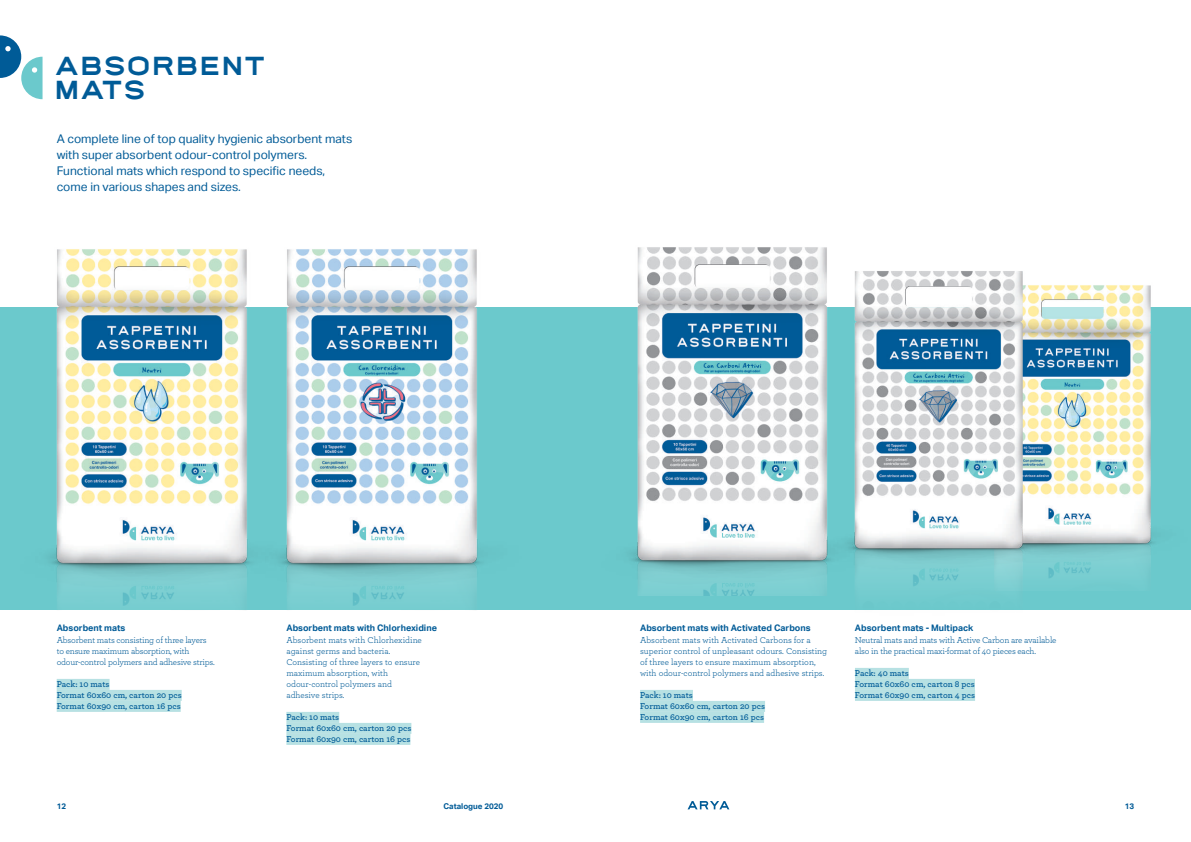
<style>
.page{position:relative;width:1191px;height:842px;background:#fff}
.page>*{position:absolute;margin:0;border:0;box-sizing:border-box;transform-origin:0 0}
.t1{font:24.3px/24.3px "Arya Type";color:#005b97}
.t2{font:12px/16px "Aktiv Grotesk";color:#005b97}
.t3{font:9px/11px "Archer";letter-spacing:-.01em;color:#005b97}
.t4{font:600 9px/11px "Archer";color:#005b97}
.t5{font:700 9px "Aktiv Grotesk";color:#005b97}
.t6{font:700 8px "Aktiv Grotesk";color:#005b97}
</style>
<div class="page">
<svg style="left:687px;top:801px;width:42px;height:8px"></svg>
<svg style="left:0;top:35px;width:43px;height:64px"></svg>
<div style="left:0;top:308px;width:1191px;height:302px;background:#6bc9cc"></div>
<div style="left:57px;top:679px;width:53px;height:11px;background:#b7e1e3"></div>
<div style="left:57px;top:690px;width:125px;height:11px;background:#b7e1e3"></div>
<div style="left:57px;top:701px;width:124px;height:11px;background:#b7e1e3"></div>
<div style="left:640px;top:690px;width:53px;height:11px;background:#b7e1e3"></div>
<div style="left:640px;top:701px;width:125px;height:11px;background:#b7e1e3"></div>
<div style="left:640px;top:712px;width:124px;height:11px;background:#b7e1e3"></div>
<div style="left:286px;top:712px;width:53px;height:11px;background:#b7e1e3"></div>
<div style="left:286px;top:723px;width:125px;height:11px;background:#b7e1e3"></div>
<div style="left:286px;top:734px;width:124px;height:11px;background:#b7e1e3"></div>
<div style="left:855px;top:668px;width:54px;height:11px;background:#b7e1e3"></div>
<div style="left:855px;top:679px;width:120px;height:11px;background:#b7e1e3"></div>
<div style="left:855px;top:690px;width:120px;height:11px;background:#b7e1e3"></div>
<img style="left:6px;top:249px;width:230px;height:361px">
<img style="left:236px;top:249px;width:300px;height:361px">
<img style="left:586px;top:247px;width:241px;height:349px">
<img style="left:1074px;top:285px;width:117px;height:295px">
<img style="left:802px;top:248px;width:272px;height:348px">
<h1 class="t1" style="left:54px;top:52px;width:213px">ABSORBENT<br>MATS</h1>
<h2 class="t2" style="left:57px;top:130px;width:297px">A complete line of top quality hygienic absorbent mats with super absorbent odour-control polymers.<br>Functional mats which respond to specific needs, come in various shapes and sizes.</h2>
<p class="t5" style="left:57px;top:623px;width:70px">Absorbent mats</p>
<p class="t5" style="left:286px;top:623px;width:152px">Absorbent mats with Chlorhexidine</p>
<p class="t3" style="left:57px;top:634px;width:160px">Absorbent mats consisting of three layers to ensure maximum absorption, with odour-control polymers and adhesive strips.</p>
<p class="t4" style="left:57px;top:678px;width:126px">Pack: 10 mats<br>Format 60x60 cm, carton 20 pcs<br>Format 60x90 cm, carton 16 pcs</p>
<p class="t3" style="left:286px;top:634px;width:137px">Absorbent mats with Chlorhexidine against germs and bacteria.<br>Consisting of three layers to ensure maximum absorption, with odour-control polymers and adhesive strips.</p>
<p class="t4" style="left:286px;top:711px;width:126px">Pack: 10 mats<br>Format 60x60 cm, carton 20 pcs<br>Format 60x90 cm, carton 16 pcs</p>
<p class="t5" style="left:640px;top:623px;width:172px">Absorbent mats with Activated Carbons</p>
<p class="t3" style="left:640px;top:634px;width:189px">Absorbent mats with Activated Carbons for a superior control of unpleasant odours. Consisting of three layers to ensure maximum absorption, with odour-control polymers and adhesive strips.</p>
<p class="t4" style="left:640px;top:689px;width:126px">Pack: 10 mats<br>Format 60x60 cm, carton 20 pcs<br>Format 60x90 cm, carton 16 pcs</p>
<p class="t5" style="left:855px;top:623px;width:120px">Absorbent mats - Multipack</p>
<p class="t3" style="left:855px;top:634px;width:203px">Neutral mats and mats with Active Carbon are available also in the practical maxi-format of 40 pieces each.</p>
<p class="t4" style="left:855px;top:667px;width:122px">Pack: 40 mats<br>Format 60x60 cm, carton 8 pcs<br>Format 60x90 cm, carton 4 pcs</p>
<p class="t6" style="left:57px;top:802px;width:11px">12</p>
<p class="t6" style="left:443px;top:802px;width:61px">Catalogue 2020</p>
<p class="t6" style="left:1124px;top:802px;width:11px">13</p>
</div>
